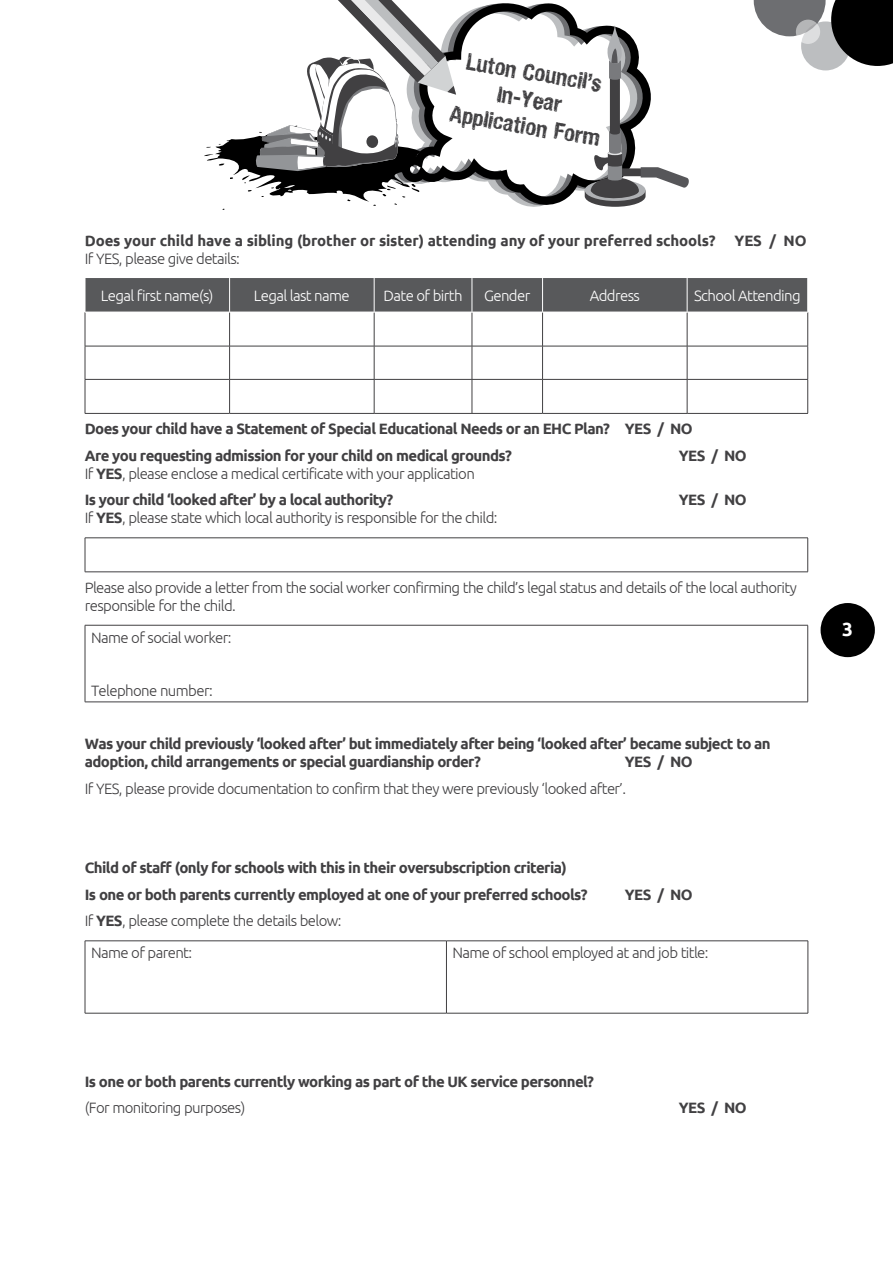
<style>
.page{position:relative;width:893px;height:1263px;background:#fff}
.page>*{position:absolute;margin:0;border:0;box-sizing:border-box;transform-origin:0 0}
.t1{font:700 22.5px/26.8px "Hand Vetica";color:#414042;text-align:center}
.t2{font:700 19.05px "Ubuntu";color:#fff}
.t3{font:300 15px/26.5px "Ubuntu";letter-spacing:-.04em;color:#414042}
.t4{font:700 15px/26.5px "Ubuntu";letter-spacing:-.04em;color:#414042}
.t5{font:700 15px "Ubuntu";letter-spacing:-.01em;color:#414042}
.t6{font:300 15px "Ubuntu";letter-spacing:-.04em;color:#fff}
.s1{font-weight:700}
</style>
<div class="page">
<div style="left:821px;top:603px;width:54px;height:54px;background:#000;border-radius:50%"></div>
<svg style="left:754px;top:0;width:139px;height:66px"></svg>
<svg style="left:801px;top:21px;width:49px;height:49px;background:#969799"></svg>
<svg style="left:796px;top:20px;width:24px;height:24px"></svg>
<svg style="left:456px;top:3px;width:129px;height:203px"></svg>
<svg style="left:585px;top:25px;width:104px;height:182px"></svg>
<svg style="left:204px;top:0;width:252px;height:210px"></svg>
<div style="left:86px;top:278px;width:721px;height:34px;background:#58595b"></div>
<svg style="left:86px;top:313px;width:721px;height:100px"></svg>
<hr style="left:85px;top:312px;width:1px;height:34px;background:#414042">
<hr style="left:229px;top:312px;width:1px;height:34px;background:#414042">
<hr style="left:374px;top:312px;width:1px;height:34px;background:#414042">
<hr style="left:472px;top:312px;width:1px;height:34px;background:#414042">
<hr style="left:542px;top:312px;width:1px;height:34px;background:#414042">
<hr style="left:687px;top:312px;width:1px;height:34px;background:#414042">
<hr style="left:807px;top:312px;width:1px;height:34px;background:#414042">
<hr style="left:85px;top:346px;width:145px;height:1px;background:#414042">
<hr style="left:85px;top:346px;width:1px;height:33px;background:#414042">
<hr style="left:230px;top:346px;width:144px;height:1px;background:#414042">
<hr style="left:229px;top:346px;width:1px;height:33px;background:#414042">
<hr style="left:374px;top:346px;width:98px;height:1px;background:#414042">
<hr style="left:374px;top:346px;width:1px;height:33px;background:#414042">
<hr style="left:472px;top:346px;width:71px;height:1px;background:#414042">
<hr style="left:472px;top:346px;width:1px;height:33px;background:#414042">
<hr style="left:543px;top:346px;width:144px;height:1px;background:#414042">
<hr style="left:542px;top:346px;width:1px;height:33px;background:#414042">
<hr style="left:687px;top:346px;width:121px;height:1px;background:#414042">
<hr style="left:687px;top:346px;width:1px;height:33px;background:#414042">
<hr style="left:807px;top:346px;width:1px;height:33px;background:#414042">
<hr style="left:85px;top:379px;width:145px;height:1px;background:#414042">
<hr style="left:85px;top:380px;width:1px;height:33px;background:#414042">
<hr style="left:230px;top:379px;width:144px;height:1px;background:#414042">
<hr style="left:229px;top:380px;width:1px;height:33px;background:#414042">
<hr style="left:374px;top:379px;width:98px;height:1px;background:#414042">
<hr style="left:374px;top:380px;width:1px;height:33px;background:#414042">
<hr style="left:472px;top:379px;width:71px;height:1px;background:#414042">
<hr style="left:472px;top:380px;width:1px;height:33px;background:#414042">
<hr style="left:543px;top:379px;width:144px;height:1px;background:#414042">
<hr style="left:542px;top:380px;width:1px;height:33px;background:#414042">
<hr style="left:687px;top:379px;width:121px;height:1px;background:#414042">
<hr style="left:687px;top:380px;width:1px;height:33px;background:#414042">
<hr style="left:807px;top:380px;width:1px;height:33px;background:#414042">
<hr style="left:85px;top:413px;width:145px;height:1px;background:#414042">
<hr style="left:230px;top:413px;width:144px;height:1px;background:#414042">
<hr style="left:374px;top:413px;width:98px;height:1px;background:#414042">
<hr style="left:472px;top:413px;width:71px;height:1px;background:#414042">
<hr style="left:543px;top:413px;width:144px;height:1px;background:#414042">
<hr style="left:687px;top:413px;width:121px;height:1px;background:#414042">
<hr style="left:85px;top:312px;width:145px;height:1px;background:#fff">
<hr style="left:229px;top:278px;width:1px;height:34px;background:#fff">
<hr style="left:374px;top:278px;width:1px;height:34px;background:#fff">
<hr style="left:374px;top:312px;width:98px;height:1px;background:#fff">
<hr style="left:472px;top:278px;width:1px;height:34px;background:#fff">
<hr style="left:472px;top:312px;width:71px;height:1px;background:#fff">
<hr style="left:542px;top:278px;width:1px;height:34px;background:#fff">
<hr style="left:687px;top:278px;width:1px;height:34px;background:#fff">
<hr style="left:687px;top:312px;width:121px;height:1px;background:#fff">
<hr style="left:85px;top:538px;width:723px;height:1px;background:#414042">
<hr style="left:85px;top:538px;width:1px;height:34px;background:#414042">
<hr style="left:807px;top:538px;width:1px;height:34px;background:#414042">
<hr style="left:85px;top:572px;width:723px;height:1px;background:#414042">
<hr style="left:85px;top:625px;width:723px;height:1px;background:#414042">
<hr style="left:85px;top:625px;width:1px;height:77px;background:#414042">
<hr style="left:807px;top:625px;width:1px;height:77px;background:#414042">
<hr style="left:85px;top:702px;width:723px;height:1px;background:#414042">
<svg style="left:86px;top:941px;width:722px;height:72px"></svg>
<hr style="left:85px;top:940px;width:361px;height:1px;background:#414042">
<hr style="left:85px;top:941px;width:1px;height:72px;background:#414042">
<hr style="left:446px;top:940px;width:362px;height:1px;background:#414042">
<hr style="left:446px;top:941px;width:1px;height:72px;background:#414042">
<hr style="left:808px;top:941px;width:1px;height:72px;background:#414042">
<hr style="left:85px;top:1013px;width:361px;height:1px;background:#414042">
<hr style="left:446px;top:1013px;width:362px;height:1px;background:#414042">
<h1 class="t1" style="left:461px;top:47px;width:153px;rotate:9deg">Luton Council’s<br>In-Year<br>Application Form</h1>
<p class="t5" style="left:85px;top:231px;width:632px">Does your child have a sibling (brother or sister) attending any of your preferred schools?</p>
<p class="t4" style="left:735px;top:227px;width:73px">YES / NO</p>
<p class="t3" style="left:85px;top:245px;width:157px">If YES, please give details:</p>
<p class="t6" style="left:101px;top:286px;width:114px">Legal first name(s)</p>
<p class="t6" style="left:254px;top:286px;width:97px">Legal last name</p>
<p class="t6" style="left:383px;top:286px;width:81px">Date of birth</p>
<p class="t6" style="left:484px;top:286px;width:48px">Gender</p>
<p class="t6" style="left:590px;top:286px;width:52px">Address</p>
<p class="t6" style="left:694px;top:286px;width:108px">School Attending</p>
<p class="t4" style="left:85px;top:415px;width:609px">Does your child have a Statement of Special Educational Needs or an EHC Plan? YES / NO<br>Are you requesting admission for your child on medical grounds?</p>
<p class="t4" style="left:679px;top:442px;width:69px">YES / NO</p>
<p class="t3" style="left:85px;top:460px;width:392px">If <span class="s1">YES</span>, please enclose a medical certificate with your application<br><span class="s1">Is your child ‘looked after’ by a local authority?</span></p>
<p class="t3" style="left:85px;top:504px;width:414px">If <span class="s1">YES</span>, please state which local authority is responsible for the child:</p>
<p class="t4" style="left:679px;top:486px;width:69px">YES / NO</p>
<p class="t3" style="left:85px;top:578px;width:714px;line-height:18px">Please also provide a letter from the social worker confirming the child’s legal status and details of the local authority responsible for the child.</p>
<p class="t3" style="left:91px;top:624px;width:142px">Name of social worker:</p>
<p class="t3" style="left:91px;top:677px;width:123px">Telephone number:</p>
<p class="t4" style="left:85px;top:734px;width:687px;line-height:18px">Was your child previously ‘looked after’ but immediately after being ‘looked after’ became subject to an adoption, child arrangements or special guardianship order?</p>
<p class="t4" style="left:625px;top:748px;width:69px">YES / NO</p>
<p class="t3" style="left:85px;top:775px;width:543px">If YES, please provide documentation to confirm that they were previously ‘looked after’.</p>
<p class="t4" style="left:85px;top:854px;width:504px">Child of staff (only for schools with this in their oversubscription criteria)<br>Is one or both parents currently employed at one of your preferred schools?</p>
<p class="t4" style="left:625px;top:881px;width:69px">YES / NO</p>
<p class="t3" style="left:91px;top:904px;width:252px;line-height:32.4px;text-indent:-6px">If <span class="s1">YES</span>, please complete the details below:<br>Name of parent:</p>
<p class="t3" style="left:452px;top:939px;width:258px">Name of school employed at and job title:</p>
<p class="t4" style="left:85px;top:1068px;width:511px">Is one or both parents currently working as part of the UK service personnel?</p>
<p class="t3" style="left:85px;top:1094px;width:162px">(For monitoring purposes)</p>
<p class="t4" style="left:679px;top:1094px;width:69px">YES / NO</p>
<p class="t2" style="left:842px;top:618px;width:12px">3</p>
</div>
